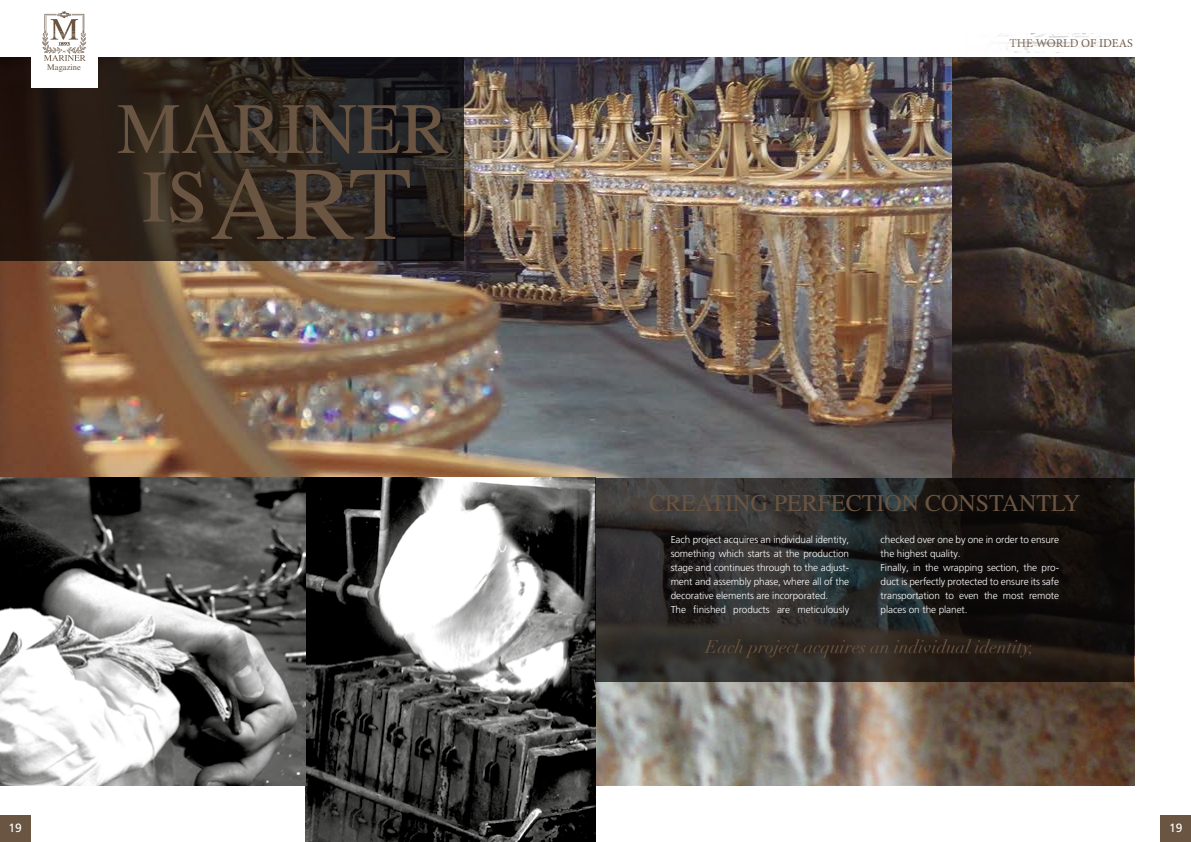
<style>
.page{position:relative;width:1191px;height:842px;background:#fff}
.page>*{position:absolute;margin:0;border:0;box-sizing:border-box;transform-origin:0 0}
.t1{font:104px "Times";color:#6a5542}
.t2{font:72px "Times";color:#6a5542}
.t3{font:24px "Times";color:#6a5542}
.t4{font:italic 18px "Didot";color:#6a5542}
.t5{font:12px "Minion Pro";color:#6a5542}
.t6{font:12px "Frutiger";color:#fff}
.t7{font:300 10px/14px "Frutiger";letter-spacing:-.01em;color:#fff}
.t8{font:8.5px "Times";color:#6a5542}
</style>
<div class="page">
<img style="left:595px;top:57px;width:539px;height:728px">
<img style="left:0;top:57px;width:951px;height:421px">
<img style="left:305px;top:478px;width:290px;height:364px">
<img style="left:0;top:478px;width:305px;height:307px">
<svg style="left:0;top:57px;width:464px;height:204px;background:#29211b"></svg>
<svg style="left:595px;top:478px;width:539px;height:203px;background:#242220"></svg>
<div style="left:0;top:815px;width:31px;height:27px;background:#6a5542"></div>
<div style="left:1160px;top:815px;width:31px;height:27px;background:#6a5542"></div>
<img style="left:998px;top:33px;width:106px;height:19px">
<div style="left:31px;top:0;width:67px;height:87px;background:#fff"></div>
<svg style="left:42px;top:11px;width:44px;height:50px"></svg>
<p class="t8" style="left:47px;top:62px;width:35px">Magazine</p>
<h2 class="t2" style="left:117px;top:88px;width:333px">MARINER</h2>
<h1 class="t1" style="left:142px;top:145px;width:271px"><sup>IS</sup>ART</h1>
<p class="t5" style="left:1009px;top:35px;width:125px">THE WORLD OF IDEAS</p>
<h3 class="t3" style="left:649px;top:490px;width:433px">CREATING PERFECTION CONSTANTLY</h3>
<p class="t7" style="left:670px;top:533px;width:180px">Each project acquires an individual identity, something which starts at the production stage and continues through to the adjust&shy;ment and assembly phase, where all of the decorative elements are incorporated.<br>The finished products are meticulously</p>
<p class="t7" style="left:880px;top:533px;width:180px">checked over one by one in order to ensure the highest quality.<br>Finally, in the wrapping section, the pro&shy;duct is perfectly protected to ensure its safe transportation to even the most remote places on the planet.</p>
<h3 class="t4" style="left:705px;top:636px;width:330px">Each project acquires an individual identity,</h3>
<p class="t6" style="left:9px;top:820px;width:15px">19</p>
<p class="t6" style="left:1169px;top:820px;width:15px">19</p>
</div>
